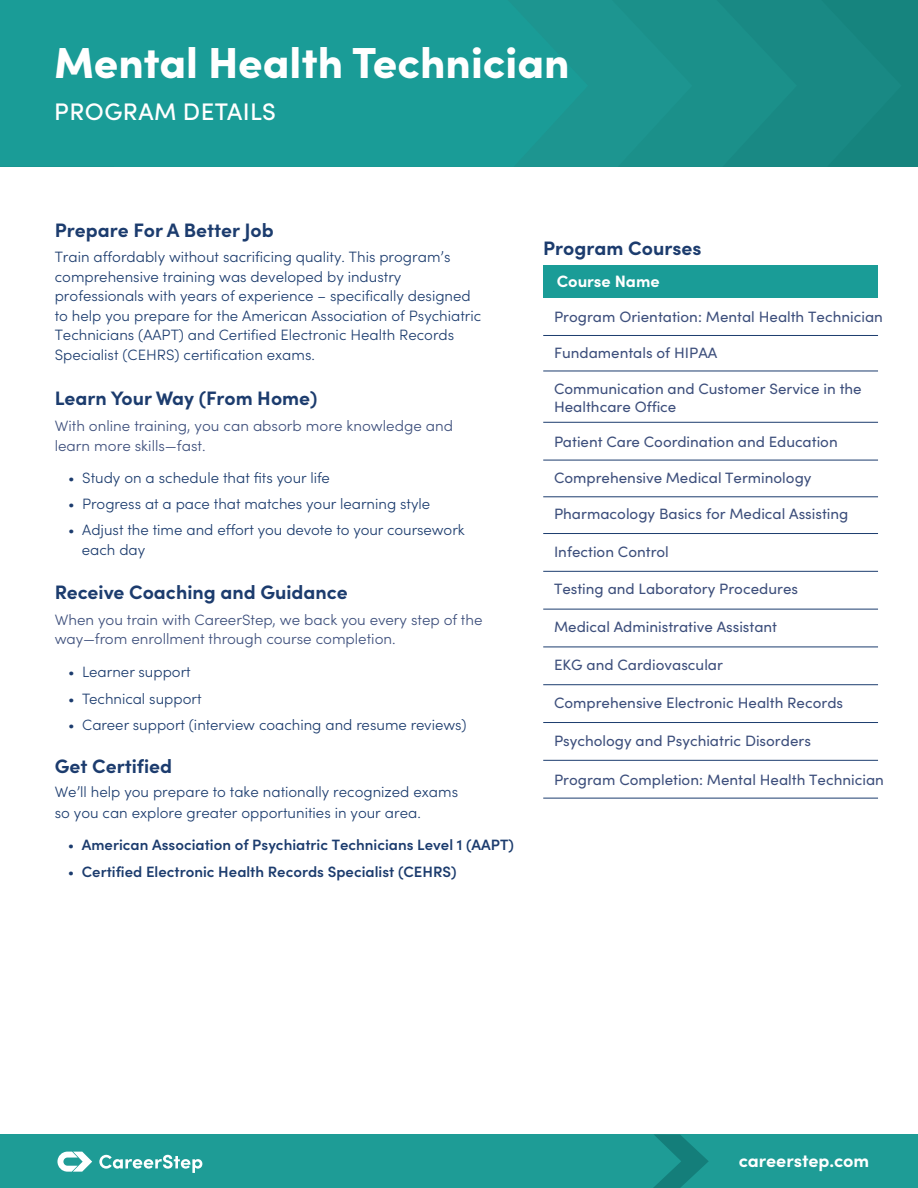
<style>
.page{position:relative;width:918px;height:1188px;background:#fff}
.page>*{position:absolute;margin:0;border:0;box-sizing:border-box;transform-origin:0 0}
.t1{font:900 43.5px "Sofia Pro";color:#fff}
.t2{font:500 24px "Sofia Pro";letter-spacing:.02em;color:#fff}
.t3{font:700 19.5px "Sofia Pro";color:#1c3c6e}
.t4{font:700 18px "Sofia Pro";letter-spacing:-.005em;color:#fff}
.t5{font:700 16.5px "Sofia Pro";color:#fff}
.t6{font:15px/18px "Sofia Pro";color:#3d4f7c}
.t7{font:300 15px/19.5px "Sofia Pro";color:#1c3c6e}
.t8{font:300 15px/19.5px "Sofia Pro";color:#1c3c6e}
.t9{font:300 15px/19.5px "Sofia Pro";color:#3d4f7c}
.t10{font:600 15px "Sofia Pro";color:#1c3c6e}
.s1{font-style:inherit}
.s2{font-weight:300}
</style>
<div class="page">
<div style="left:797px;top:0;width:105px;height:167px;background:#198984"></div>
<div style="left:692px;top:0;width:105px;height:167px;background:#1b908a"></div>
<div style="left:588px;top:0;width:104px;height:167px;background:#1d9590"></div>
<div style="left:0;top:0;width:588px;height:167px;background:#1a9c97"></div>
<div style="left:0;top:1134px;width:918px;height:54px;background:#1e9c96"></div>
<svg style="left:653px;top:1134px;width:56px;height:54px"></svg>
<svg style="left:57px;top:1152px;width:35px;height:20px"></svg>
<svg style="left:99px;top:1155px;width:103px;height:18px"></svg>
<div style="left:543px;top:265px;width:335px;height:33px;background:#1a9c97"></div>
<hr style="left:543px;top:335px;width:335px;height:1px;background:#1c3c6e">
<hr style="left:543px;top:371px;width:335px;height:1px;background:#1c3c6e">
<hr style="left:543px;top:422px;width:335px;height:1px;background:#1c3c6e">
<hr style="left:543px;top:460px;width:335px;height:1px;background:#1c3c6e">
<hr style="left:543px;top:496px;width:335px;height:1px;background:#1c3c6e">
<hr style="left:543px;top:533px;width:335px;height:1px;background:#1c3c6e">
<hr style="left:543px;top:571px;width:335px;height:1px;background:#1c3c6e">
<hr style="left:543px;top:609px;width:335px;height:1px;background:#1c3c6e">
<hr style="left:543px;top:647px;width:335px;height:1px;background:#1c3c6e">
<hr style="left:543px;top:684px;width:335px;height:1px;background:#1c3c6e">
<hr style="left:543px;top:722px;width:335px;height:1px;background:#1c3c6e">
<hr style="left:543px;top:760px;width:335px;height:1px;background:#1c3c6e">
<hr style="left:543px;top:798px;width:335px;height:1px;background:#1c3c6e">
<h1 class="t1" style="left:54px;top:29px;width:517px">Mental Health Technician</h1>
<h2 class="t2" style="left:54px;top:94px;width:223px">PROGRAM DETAILS</h2>
<h3 class="t3" style="left:55px;top:216px;width:220px">Prepare For A Better Job</h3>
<p class="t7" style="left:55px;top:247px;width:428px">Train affordably without sacrificing quality. This program’s comprehensive training was developed by industry professionals with years of experience – specifically designed to help you prepare for the American Association of Psychiatric Technicians (AAPT) and Certified Electronic Health Records Specialist (CEHRS) certification exams<span class="s1">.</span></p>
<h3 class="t3" style="left:55px;top:383px;width:264px">Learn Your Way (From Home)</h3>
<p class="t9" style="left:55px;top:415px;width:400px">With online training, you can absorb more knowledge and learn more skills—fast.</p>
<p class="t8" style="left:68px;top:467px;width:263px">• Study on a schedule that fits your life</p>
<p class="t8" style="left:68px;top:493px;width:364px">• Progress at a pace that matches your learning style</p>
<p class="t8" style="left:82px;top:520px;width:385px;text-indent:-14px">• Adjust the time and effort you devote to your coursework each day</p>
<h3 class="t3" style="left:55px;top:577px;width:295px">Receive Coaching and Guidance</h3>
<p class="t9" style="left:55px;top:609px;width:429px">When you train with CareerStep, we back you every step of the way—from enrollment through course completion.</p>
<p class="t8" style="left:68px;top:661px;width:124px">• Learner support</p>
<p class="t8" style="left:68px;top:688px;width:135px">• Technical support</p>
<p class="t8" style="left:68px;top:714px;width:400px">• Career support (interview coaching and resume reviews)</p>
<h3 class="t3" style="left:55px;top:752px;width:119px">Get Certified</h3>
<p class="t7" style="left:55px;top:781px;width:405px;line-height:20.7px">We’ll help you prepare to take nationally recognized exams so you can explore greater opportunities in your area<span class="s1">.</span></p>
<p class="t10" style="left:68px;top:834px;width:448px"><span class="s2">•</span> American Association of Psychiatric Technicians Level 1 (AAPT)</p>
<p class="t10" style="left:68px;top:860px;width:390px"><span class="s2">•</span> Certified Electronic Health Records Specialist (CEHRS)</p>
<h3 class="t3" style="left:543px;top:234px;width:160px">Program Courses</h3>
<p class="t5" style="left:557px;top:269px;width:105px">Course Name</p>
<p class="t6" style="left:554px;top:307px;width:330px">Program Orientation: Mental Health Technician</p>
<p class="t6" style="left:554px;top:343px;width:165px">Fundamentals of HIPAA</p>
<p class="t6" style="left:554px;top:379px;width:309px">Communication and Customer Service in the<br>Healthcare Office</p>
<p class="t6" style="left:554px;top:432px;width:285px">Patient Care Coordination and Education</p>
<p class="t6" style="left:554px;top:468px;width:259px">Comprehensive Medical Terminology</p>
<p class="t6" style="left:554px;top:504px;width:296px">Pharmacology Basics for Medical Assisting</p>
<p class="t6" style="left:554px;top:542px;width:116px">Infection Control</p>
<p class="t6" style="left:554px;top:579px;width:246px">Testing and Laboratory Procedures</p>
<p class="t6" style="left:554px;top:617px;width:225px">Medical Administrative Assistant</p>
<p class="t6" style="left:554px;top:655px;width:170px">EKG and Cardiovascular</p>
<p class="t6" style="left:554px;top:693px;width:291px">Comprehensive Electronic Health Records</p>
<p class="t6" style="left:554px;top:731px;width:258px">Psychology and Psychiatric Disorders</p>
<p class="t6" style="left:554px;top:770px;width:331px">Program Completion: Mental Health Technician</p>
<p class="t4" style="left:739px;top:1147px;width:132px">careerstep.com</p>
</div>
